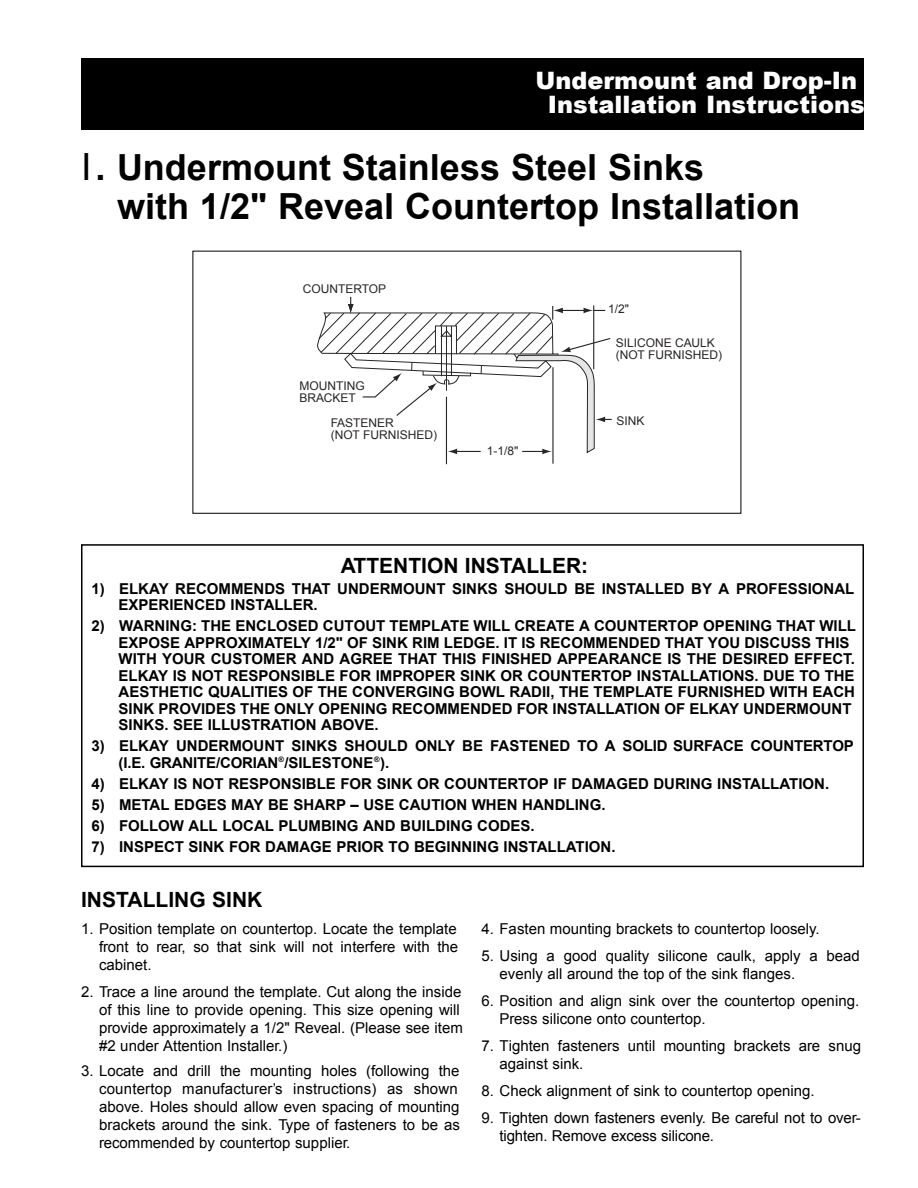
<style>
.page{position:relative;width:918px;height:1188px;background:#fff}
.page>*{position:absolute;margin:0;border:0;box-sizing:border-box;transform-origin:0 0}
.t1{font:700 36px/39px "Arial";color:#000}
.t2{font:900 24px/24px "Arial";color:#fff;text-align:center}
.t3{font:700 21px "Arial";color:#000}
.t4{font:15px/18px "Arial";color:#000}
.t5{font:700 15px/16.5px "Arial";color:#000}
.t6{font:12px/12px "Arial";color:#292526}
.s1{font-weight:400;font-size:37.5px}
</style>
<div class="page">
<div style="left:81px;top:544px;width:783px;height:323px;border:2px solid #000"></div>
<div style="left:81px;top:58px;width:783px;height:72px;background:#000"></div>
<div style="left:193px;top:251px;width:548px;height:263px;border:1px solid #000"></div>
<hr style="left:446px;top:397px;width:1px;height:67px;background:#292526">
<hr style="left:552px;top:367px;width:2px;height:97px;background:#292526">
<svg style="left:317px;top:297px;width:295px;height:157px"></svg>
<hr style="left:441px;top:326px;width:1px;height:50px;background:#292526">
<hr style="left:451px;top:326px;width:1px;height:50px;background:#292526">
<hr style="left:446px;top:326px;width:1px;height:65px;background:#292526">
<h2 class="t2" style="left:536px;top:68px;width:331px">Undermount and Drop-In<br>Installation Instructions</h2>
<h1 class="t1" style="left:117px;top:149px;width:685px;text-indent:-36px"><span class="s1">I</span>. Undermount Stainless Steel Sinks<br>with 1/2" Reveal Countertop Installation</h1>
<p class="t6" style="left:303px;top:283px;width:85px">COUNTERTOP</p>
<p class="t6" style="left:299px;top:380px;width:67px">MOUNTING<br>BRACKET</p>
<p class="t6" style="left:331px;top:417px;width:108px">FASTENER<br>(NOT FURNISHED)</p>
<p class="t6" style="left:487px;top:445px;width:33px">1-1/8"</p>
<p class="t6" style="left:608px;top:303px;width:22px">1/2"</p>
<p class="t6" style="left:616px;top:337px;width:108px">SILICONE CAULK (NOT FURNISHED)</p>
<p class="t6" style="left:617px;top:415px;width:30px">SINK</p>
<h3 class="t3" style="left:341px;top:551px;width:249px">ATTENTION INSTALLER:</h3>
<p class="t5" style="left:119px;top:581px;width:737px;text-indent:-27px">1) ELKAY RECOMMENDS THAT UNDERMOUNT SINKS SHOULD BE INSTALLED BY A PROFESSIONAL<br>EXPERIENCED INSTALLER.</p>
<p class="t5" style="left:119px;top:618px;width:739px;text-indent:-27px">2) WARNING: THE ENCLOSED CUTOUT TEMPLATE WILL CREATE A COUNTERTOP OPENING THAT WILL EXPOSE APPROXIMATELY 1/2" OF SINK RIM LEDGE. IT IS RECOMMENDED THAT YOU DISCUSS THIS WITH YOUR CUSTOMER AND AGREE THAT THIS FINISHED APPEARANCE IS THE DESIRED EFFECT.<br>ELKAY IS NOT RESPONSIBLE FOR IMPROPER SINK OR COUNTERTOP INSTALLATIONS. DUE TO THE AESTHETIC QUALITIES OF THE CONVERGING BOWL RADII, THE TEMPLATE FURNISHED WITH EACH SINK PROVIDES THE ONLY OPENING RECOMMENDED FOR INSTALLATION OF ELKAY UNDERMOUNT SINKS. SEE ILLUSTRATION ABOVE.</p>
<p class="t5" style="left:119px;top:738px;width:737px;text-indent:-27px">3) ELKAY UNDERMOUNT SINKS SHOULD ONLY BE FASTENED TO A SOLID SURFACE COUNTERTOP (I.E. GRANITE/CORIAN<sup>®</sup>/SILESTONE<sup>®</sup>).</p>
<p class="t5" style="left:92px;top:776px;width:739px">4) ELKAY IS NOT RESPONSIBLE FOR SINK OR COUNTERTOP IF DAMAGED DURING INSTALLATION.</p>
<p class="t5" style="left:92px;top:797px;width:516px">5) METAL EDGES MAY BE SHARP – USE CAUTION WHEN HANDLING.</p>
<p class="t5" style="left:92px;top:818px;width:445px">6) FOLLOW ALL LOCAL PLUMBING AND BUILDING CODES.</p>
<p class="t5" style="left:92px;top:839px;width:526px">7) INSPECT SINK FOR DAMAGE PRIOR TO BEGINNING INSTALLATION.</p>
<h3 class="t3" style="left:81px;top:886px;width:183px">INSTALLING SINK</h3>
<p class="t4" style="left:99px;top:920px;width:361px;text-align:justify;text-indent:-18px">1. Position template on countertop. Locate the template front to rear, so that sink will not interfere with the cabinet.</p>
<p class="t4" style="left:99px;top:983px;width:365px;text-indent:-18px">2. Trace a line around the template. Cut along the inside of this line to provide opening. This size opening will provide approximately a 1/2" Reveal. (Please see item #2 under Attention Installer.)</p>
<p class="t4" style="left:99px;top:1062px;width:362px;text-indent:-18px">3. Locate and drill the mounting holes (following the countertop manufacturer’s instructions) as shown above. Holes should allow even spacing of mounting brackets around the sink. Type of fasteners to be as recommended by countertop supplier.</p>
<p class="t4" style="left:482px;top:920px;width:340px">4. Fasten mounting brackets to countertop loosely.</p>
<p class="t4" style="left:500px;top:947px;width:362px;text-indent:-18px">5. Using a good quality silicone caulk, apply a bead evenly all around the top of the sink flanges.</p>
<p class="t4" style="left:500px;top:992px;width:361px;text-indent:-18px">6. Position and align sink over the countertop opening.<br>Press silicone onto countertop.</p>
<p class="t4" style="left:500px;top:1037px;width:363px;text-indent:-18px">7. Tighten fasteners until mounting brackets are snug against sink.</p>
<p class="t4" style="left:482px;top:1082px;width:335px">8. Check alignment of sink to countertop opening.</p>
<p class="t4" style="left:500px;top:1109px;width:363px;text-indent:-18px">9. Tighten down fasteners evenly. Be careful not to over&shy;tighten. Remove excess silicone.</p>
</div>
